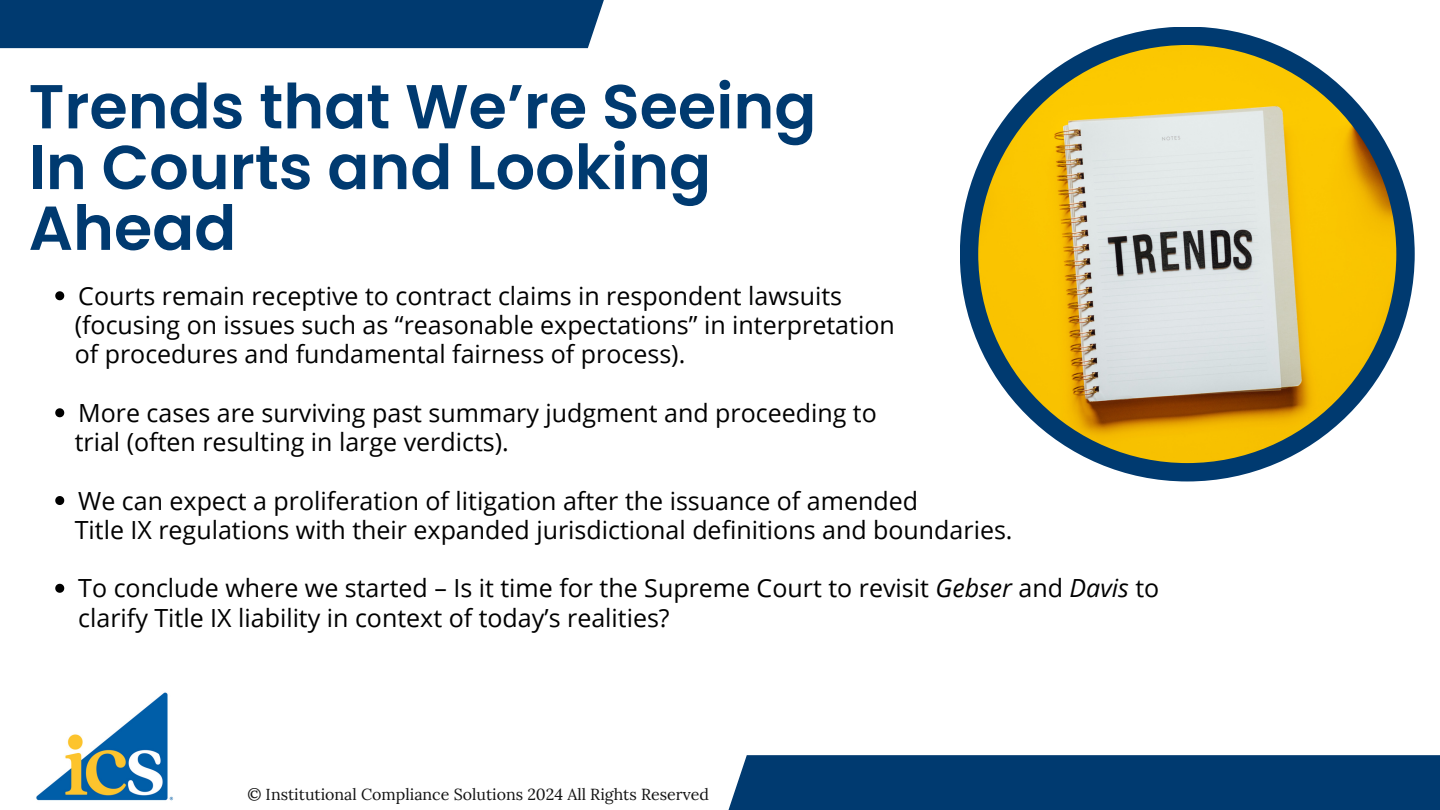
<style>
.page{position:relative;width:1440px;height:810px;background:#fff}
.page>*{position:absolute;margin:0;border:0;box-sizing:border-box;transform-origin:0 0}
.t1{font:600 62px/60.8px "Poppins";color:#003a70}
.t2{font:25px/29.2px "Open Sans";color:#000}
.t3{font:16px "Lora";color:#131313}
.s1{font-style:italic}
</style>
<div class="page">
<div style="left:960px;top:27px;width:455px;height:454px;background:#003a70;border-radius:50%"></div>
<img style="left:978px;top:45px;width:418px;height:418px;border-radius:50%">
<div style="left:686px;top:755px;width:754px;height:55px;background:#003a70"></div>
<div style="left:0;top:0;width:649px;height:48px;background:#003a70"></div>
<svg style="left:55px;top:291px;width:9px;height:9px"></svg>
<svg style="left:55px;top:408px;width:9px;height:9px"></svg>
<svg style="left:55px;top:496px;width:9px;height:9px"></svg>
<svg style="left:55px;top:584px;width:9px;height:9px"></svg>
<img style="left:36px;top:692px;width:138px;height:109px">
<p class="t1" style="left:29px;top:76px;width:789px">Trends that We’re Seeing<br>In Courts and Looking<br>Ahead</p>
<p class="t2" style="left:78px;top:280px;width:765px">Courts remain receptive to contract claims in respondent lawsuits</p>
<p class="t2" style="left:75px;top:310px;width:822px">(focusing on issues such as “reasonable expectations” in interpretation</p>
<p class="t2" style="left:75px;top:339px;width:612px">of procedures and fundamental fairness of process).</p>
<p class="t2" style="left:78px;top:397px;width:800px">More cases are surviving past summary judgment and proceeding to</p>
<p class="t2" style="left:75px;top:427px;width:436px">trial (often resulting in large verdicts).</p>
<p class="t2" style="left:78px;top:485px;width:841px">We can expect a proliferation of litigation after the issuance of amended</p>
<p class="t2" style="left:75px;top:514px;width:939px">Title IX regulations with their expanded jurisdictional definitions and boundaries.</p>
<p class="t2" style="left:78px;top:573px;width:1083px">To conclude where we started – Is it time for the Supreme Court to revisit <span class="s1">Gebser</span> and <span class="s1">Davis</span> to clarify Title IX liability in context of today’s realities?</p>
<p class="t3" style="left:247px;top:784px;width:463px">© Institutional Compliance Solutions 2024 All Rights Reserved</p>
</div>
